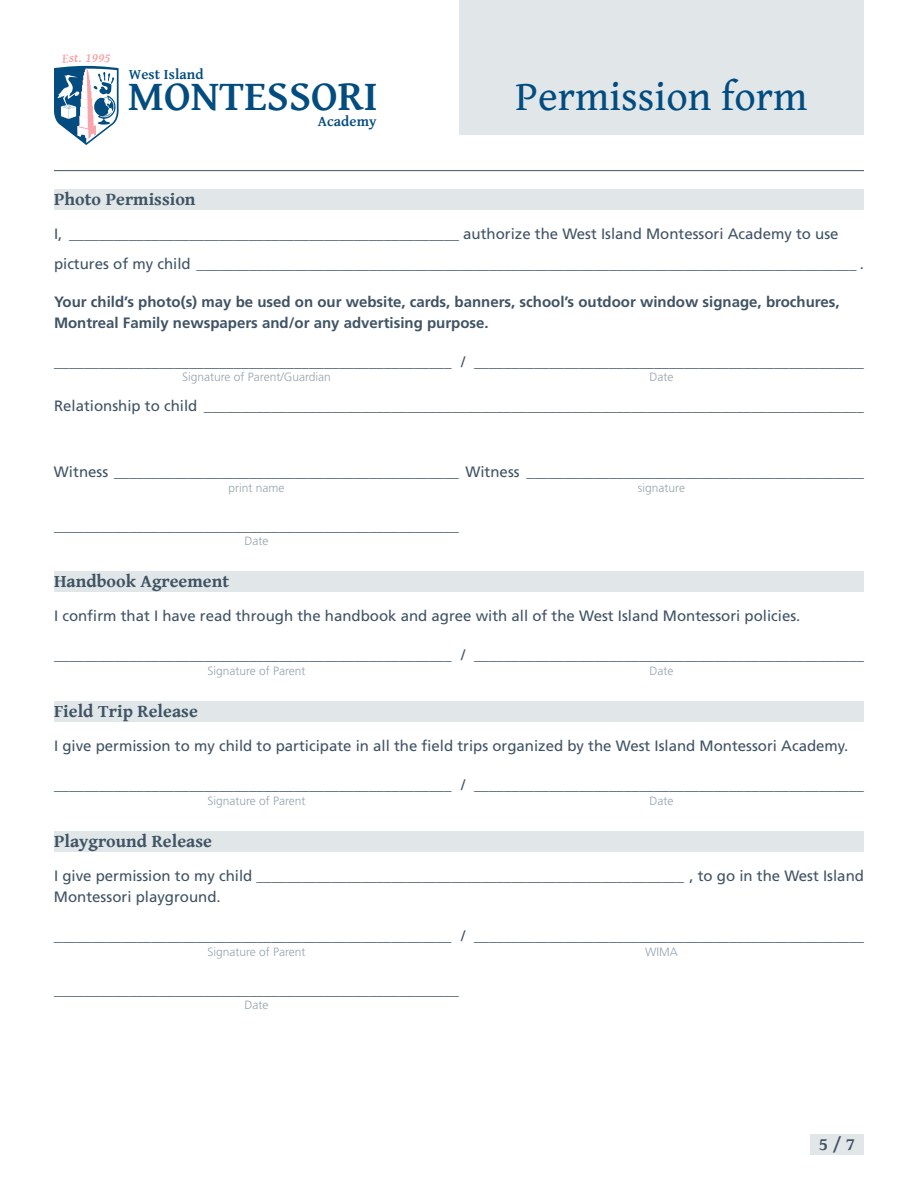
<style>
.page{position:relative;width:918px;height:1188px;background:#fff}
.page>*{position:absolute;margin:0;border:0;box-sizing:border-box;transform-origin:0 0}
.t1{font:700 42.9px "Gentium Basic";color:#024c80}
.t2{font:42px "Gentium Book Basic";color:#024c80}
.t3{font:700 18px "Gentium Book Basic";color:#405364}
.t4{font:15px/30px "Frutiger";color:#405364}
.t5{font:700 15px/21px "Frutiger";color:#405364}
.t6{font:700 14.55px "Gentium Basic";letter-spacing:.005em;color:#024c80}
.t7{font:300 12px "Frutiger";color:#95a3ad}
</style>
<div class="page">
<div style="left:459px;top:0;width:405px;height:135px;background:#e1e7e9"></div>
<hr style="left:54px;top:170px;width:810px;height:1px;background:#405364">
<div style="left:54px;top:189px;width:810px;height:21px;background:#e1e7e9"></div>
<div style="left:54px;top:571px;width:810px;height:21px;background:#e1e7e9"></div>
<div style="left:54px;top:701px;width:810px;height:21px;background:#e1e7e9"></div>
<div style="left:54px;top:831px;width:810px;height:21px;background:#e1e7e9"></div>
<div style="left:810px;top:1134px;width:54px;height:21px;background:#e1e7e9"></div>
<svg style="left:54px;top:65px;width:65px;height:80px"></svg>
<p class="t6" style="left:129px;top:63px;width:76px">West Island</p>
<h1 class="t1" style="left:128px;top:64px;width:252px">MONTESSORI</h1>
<p class="t6" style="left:318px;top:110px;width:60px">Academy</p>
<h2 class="t2" style="left:515px;top:66px;width:294px">Permission form</h2>
<p class="t3" style="left:54px;top:185px;width:143px">Photo Permission</p>
<p class="t4" style="left:54px;top:219px;width:811px">I, ____________________________________________________ authorize the West Island Montessori Academy to use pictures of my child ________________________________________________________________________________________ .</p>
<p class="t5" style="left:54px;top:291px;width:787px">Your child’s photo(s) may be used on our website, cards, banners, school’s outdoor window signage, brochures,<br>Montreal Family newspapers and/or any advertising purpose.</p>
<p class="t4" style="left:54px;top:346px;width:811px">_____________________________________________________ / ____________________________________________________</p>
<p class="t7" style="left:182px;top:370px;width:150px">Signature of Parent/Guardian</p>
<p class="t7" style="left:650px;top:370px;width:25px">Date</p>
<p class="t4" style="left:54px;top:391px;width:811px">Relationship to child ________________________________________________________________________________________</p>
<p class="t4" style="left:54px;top:457px;width:812px">Witness ______________________________________________ Witness _____________________________________________</p>
<p class="t7" style="left:229px;top:481px;width:58px">print name</p>
<p class="t7" style="left:638px;top:481px;width:49px">signature</p>
<p class="t4" style="left:54px;top:510px;width:406px">______________________________________________________</p>
<p class="t7" style="left:244px;top:534px;width:25px">Date</p>
<p class="t3" style="left:54px;top:567px;width:177px">Handbook Agreement</p>
<p class="t4" style="left:54px;top:601px;width:748px">I confirm that I have read through the handbook and agree with all of the West Island Montessori policies.</p>
<p class="t4" style="left:54px;top:640px;width:811px">_____________________________________________________ / ____________________________________________________</p>
<p class="t7" style="left:207px;top:664px;width:100px">Signature of Parent</p>
<p class="t7" style="left:650px;top:664px;width:25px">Date</p>
<p class="t3" style="left:54px;top:697px;width:145px">Field Trip Release</p>
<p class="t4" style="left:54px;top:731px;width:796px">I give permission to my child to participate in all the field trips organized by the West Island Montessori Academy.</p>
<p class="t4" style="left:54px;top:770px;width:811px">_____________________________________________________ / ____________________________________________________</p>
<p class="t7" style="left:207px;top:794px;width:100px">Signature of Parent</p>
<p class="t7" style="left:650px;top:794px;width:25px">Date</p>
<p class="t3" style="left:54px;top:827px;width:160px">Playground Release</p>
<p class="t4" style="left:54px;top:865px;width:811px;line-height:21px">I give permission to my child _________________________________________________________ , to go in the West Island<br>Montessori playground.</p>
<p class="t4" style="left:54px;top:921px;width:812px">_____________________________________________________ / ____________________________________________________</p>
<p class="t7" style="left:207px;top:945px;width:100px">Signature of Parent</p>
<p class="t7" style="left:645px;top:945px;width:34px">WIMA</p>
<p class="t4" style="left:54px;top:974px;width:406px">______________________________________________________</p>
<p class="t7" style="left:244px;top:998px;width:25px">Date</p>
<p class="t3" style="left:819px;top:1130px;width:38px">5 / 7</p>
</div>
